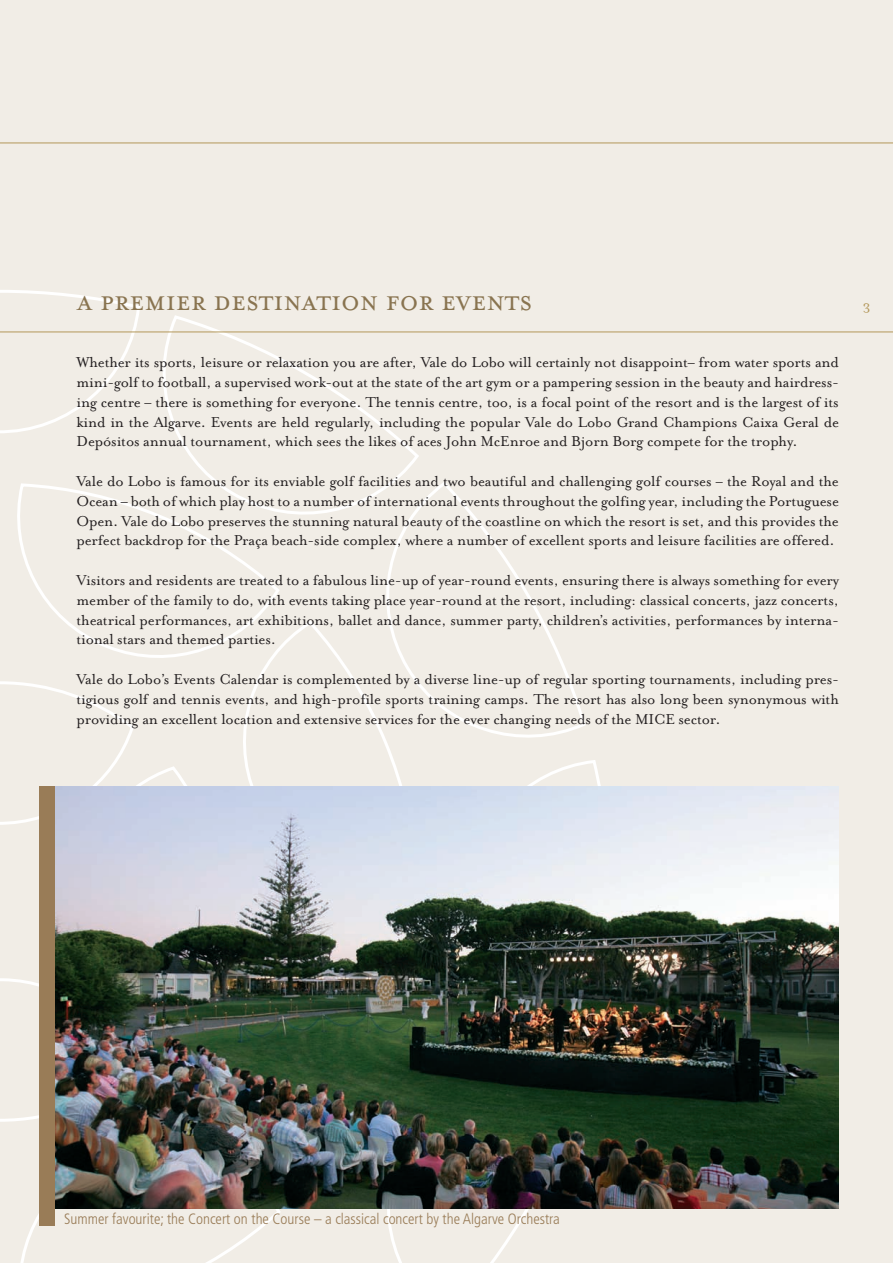
<style>
.page{position:relative;width:893px;height:1263px;background:#f1ede6}
.page>*{position:absolute;margin:0;border:0;box-sizing:border-box;transform-origin:0 0}
.t1{font:31.5px "Mrs Eaves All Small Caps";color:#897450}
.t2{font:16.5px/19.8px "Mrs Eaves Roman";letter-spacing:-.01em;color:#231f20;text-align:justify}
.t3{font:300 condensed 15px "Frutiger LT";color:#997c57}
.t4{font:15px "Mrs Eaves Roman";color:#b39759}
</style>
<div class="page">
<svg style="left:17px;top:483px;width:263px;height:175px"></svg>
<svg style="left:224px;top:618px;width:178px;height:168px"></svg>
<svg style="left:0;top:680px;width:283px;height:583px"></svg>
<svg style="left:0;top:290px;width:142px;height:143px"></svg>
<svg style="left:148px;top:315px;width:273px;height:216px"></svg>
<svg style="left:366px;top:479px;width:220px;height:273px"></svg>
<svg style="left:527px;top:760px;width:74px;height:26px"></svg>
<svg style="left:387px;top:1209px;width:142px;height:54px"></svg>
<hr style="left:0;top:143px;width:893px;height:1px;background:#b39759">
<hr style="left:0;top:332px;width:893px;height:1px;background:#b39759">
<img style="left:55px;top:786px;width:784px;height:423px">
<div style="left:40px;top:786px;width:15px;height:440px;background:#997c57"></div>
<h1 class="t1" style="left:77px;top:289px;width:153px">a Premier Dest</h1>
<h1 class="t1" style="left:273px;top:289px;width:199px">ination for Events</h1>
<p class="t4" style="left:863px;top:298px;width:9px">3</p>
<p class="t2" style="left:77px;top:353px;width:764px">Whether its sports, leisure or relaxation you are after, Vale do Lobo will certainly not disappoint– from water sports and mini-golf to football, a supervised work-out at the state of the art gym or a pampering session in the beauty and hairdress&shy;ing centre – there is something for everyone. The tennis centre, too, is a focal point of the resort and is the largest of its kind in the Algarve. Events are held regularly, including the popular Vale do Lobo Grand Champions Caixa Geral de Depósitos annual tournament, which sees the likes of aces John McEnroe and Bjorn Borg compete for the trophy.</p>
<p class="t2" style="left:77px;top:471px;width:764px">Vale do Lobo is famous for its enviable golf facilities and two beautiful and challenging golf courses – the Royal and the Ocean – both of which play host to a number of international events throughout the golfing year, including the Portuguese Open. Vale do Lobo preserves the stunning natural beauty of the coastline on which the resort is set, and this provides the perfect backdrop for the Praça beach-side complex, where a number of excellent sports and leisure facilities are offered.</p>
<p class="t2" style="left:77px;top:570px;width:764px">Visitors and residents are treated to a fabulous line-up of year-round events, ensuring there is always something for every member of the family to do, with events taking place year-round at the resort, including: classical concerts, jazz concerts, theatrical performances, art exhibitions, ballet and dance, summer party, children’s activities, performances by interna&shy;tional stars and themed parties.</p>
<p class="t2" style="left:77px;top:669px;width:764px">Vale do Lobo’s Events Calendar is complemented by a diverse line-up of regular sporting tournaments, including pres&shy;tigious golf and tennis events, and high-profile sports training camps. The resort has also long been synonymous with providing an excellent location and extensive services for the ever changing needs of the MICE sector.</p>
<p class="t3" style="left:64px;top:1210px;width:497px">Summer favourite; the Concert on the Course – a classical concert by the Algarve Orchestra</p>
</div>
